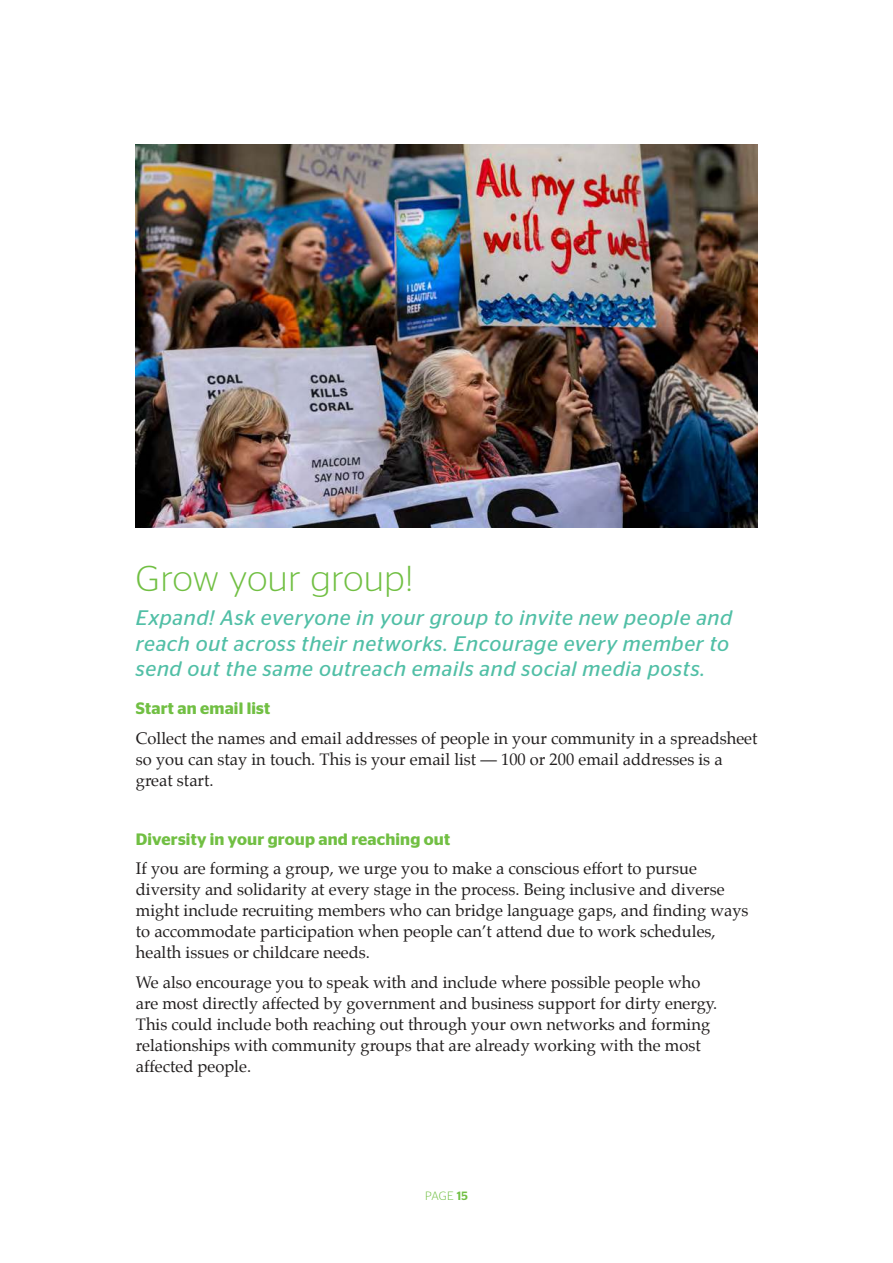
<style>
.page{position:relative;width:893px;height:1263px;background:#fff}
.page>*{position:absolute;margin:0;border:0;box-sizing:border-box;transform-origin:0 0}
.t1{font:300 36px "Stag Sans";letter-spacing:.02em;color:#71bf43}
.t2{font:italic 21px/25.5px "Stag Sans";letter-spacing:.03em;color:#51bfa6}
.t3{font:16.5px/21px "Palatino";color:#221f1f}
.t4{font:600 16.5px "Stag Sans";letter-spacing:.01em;color:#71bf43}
.t5{font:300 12px "Stag Sans";color:#71bf43}
.s1{font-weight:500}
</style>
<div class="page">
<img style="left:136px;top:145px;width:621px;height:382px">
<h1 class="t1" style="left:136px;top:566px;width:279px">Grow your group!</h1>
<p class="t2" style="left:136px;top:606px;width:598px">Expand! Ask everyone in your group to invite new people and reach out across their networks. Encourage every member to send out the same outreach emails and social media posts.</p>
<p class="t4" style="left:136px;top:702px;width:136px">Start an email list</p>
<p class="t3" style="left:136px;top:729px;width:623px">Collect the names and email addresses of people in your community in a spreadsheet so you can stay in touch. This is your email list — 100 or 200 email addresses is a great start.</p>
<p class="t4" style="left:136px;top:832px;width:316px">Diversity in your group and reaching out</p>
<p class="t3" style="left:136px;top:859px;width:614px">If you are forming a group, we urge you to make a conscious effort to pursue diversity and solidarity at every stage in the process. Being inclusive and diverse might include recruiting members who can bridge language gaps, and finding ways to accommodate participation when people can’t attend due to work schedules, health issues or childcare needs.</p>
<p class="t3" style="left:136px;top:973px;width:583px">We also encourage you to speak with and include where possible people who are most directly affected by government and business support for dirty energy.<br>This could include both reaching out through your own networks and forming relationships with community groups that are already working with the most affected people.</p>
<p class="t5" style="left:425px;top:1192px;width:44px">PAGE <span class="s1">15</span></p>
</div>
